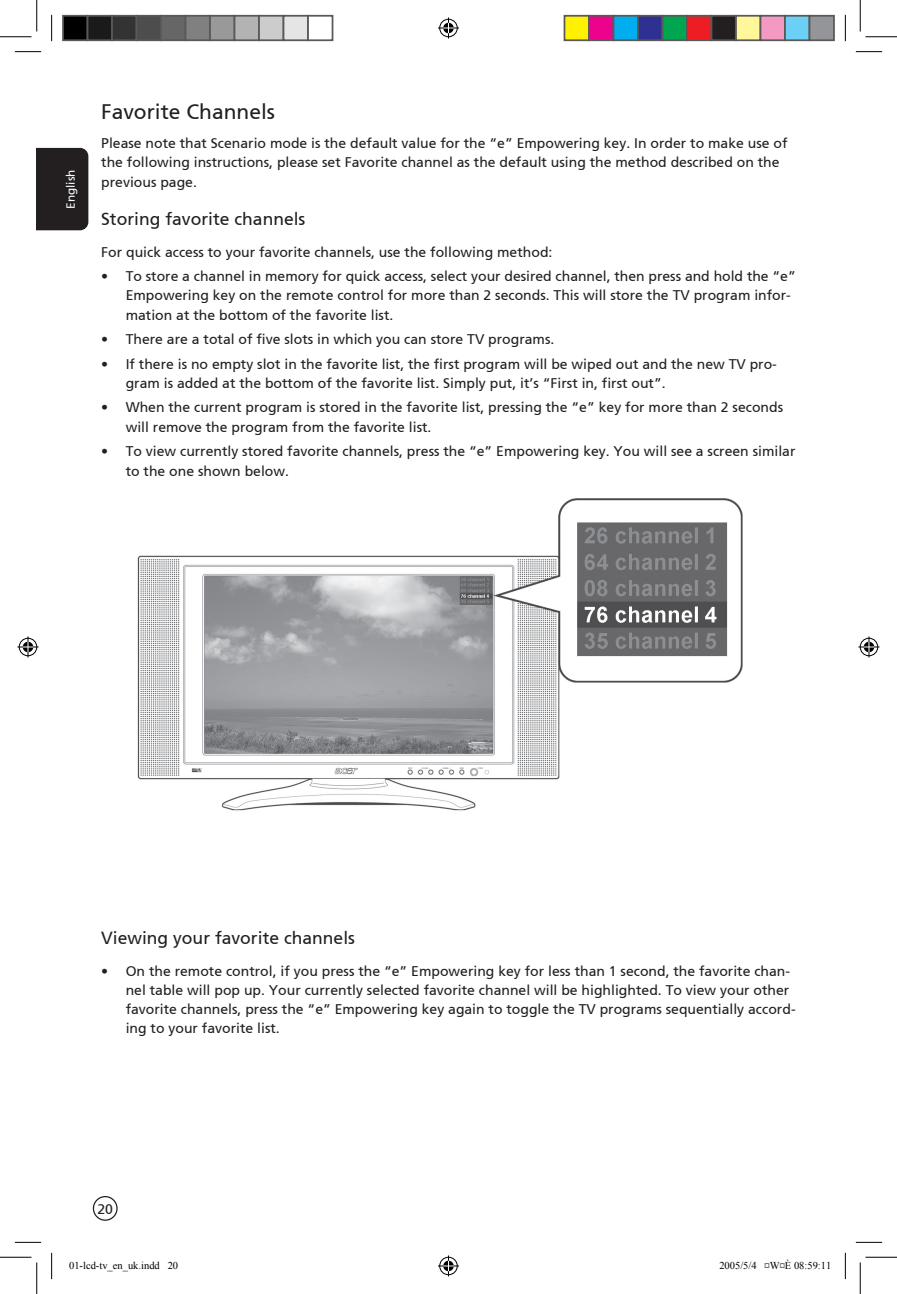
<style>
.page{position:relative;width:897px;height:1294px;background:#fff}
.page>*{position:absolute;margin:0;border:0;box-sizing:border-box;transform-origin:0 0}
.t1{font:21px "Frutiger Roman";color:#231f20}
.t2{font:17.5px "Frutiger Roman";color:#231f20}
.t3{font:14px/19.2px "Frutiger Roman";color:#231f20}
.t4{font:11.72px "Frutiger Roman";color:#fff}
.t5{font:10.5px "Times New Roman";color:#000}
</style>
<div class="page">
<div style="left:37px;top:148px;width:51px;height:82px;background:#231f20"></div>
<div style="left:93px;top:1196px;width:25px;height:25px;border:1px solid #231f20;border-radius:50%"></div>
<img style="left:137px;top:498px;width:606px;height:313px">
<svg style="left:15px;top:51px;width:26px;height:1px"></svg>
<svg style="left:856px;top:51px;width:26px;height:1px"></svg>
<svg style="left:15px;top:1242px;width:26px;height:1px"></svg>
<svg style="left:856px;top:1242px;width:26px;height:1px"></svg>
<svg style="left:51px;top:15px;width:1px;height:26px"></svg>
<svg style="left:51px;top:1253px;width:1px;height:26px"></svg>
<svg style="left:845px;top:15px;width:1px;height:26px"></svg>
<svg style="left:845px;top:1253px;width:1px;height:26px"></svg>
<hr style="left:0;top:36px;width:32px;height:1px;background:#000">
<hr style="left:865px;top:36px;width:32px;height:1px;background:#000">
<hr style="left:0;top:1257px;width:32px;height:1px;background:#000">
<hr style="left:865px;top:1257px;width:32px;height:1px;background:#000">
<hr style="left:36px;top:0;width:1px;height:32px;background:#000">
<hr style="left:36px;top:1262px;width:1px;height:32px;background:#000">
<hr style="left:860px;top:0;width:1px;height:32px;background:#000">
<hr style="left:860px;top:1262px;width:1px;height:32px;background:#000">
<svg style="left:438px;top:18px;width:21px;height:21px"></svg>
<svg style="left:438px;top:1255px;width:21px;height:21px"></svg>
<svg style="left:18px;top:636px;width:21px;height:21px"></svg>
<svg style="left:858px;top:636px;width:21px;height:21px"></svg>
<div style="left:63px;top:16px;width:25px;height:24px;background:#000"></div>
<div style="left:62px;top:15px;width:26px;height:26px;border:2px solid #595959"></div>
<div style="left:88px;top:16px;width:24px;height:24px;background:#1a1a1a"></div>
<div style="left:87px;top:15px;width:26px;height:26px;border:2px solid #595959"></div>
<div style="left:112px;top:16px;width:25px;height:24px;background:#333"></div>
<div style="left:111px;top:15px;width:26px;height:26px;border:2px solid #595959"></div>
<div style="left:137px;top:16px;width:24px;height:24px;background:#4d4d4d"></div>
<div style="left:136px;top:15px;width:26px;height:26px;border:2px solid #595959"></div>
<div style="left:161px;top:16px;width:25px;height:24px;background:#666"></div>
<div style="left:160px;top:15px;width:26px;height:26px;border:2px solid #595959"></div>
<div style="left:186px;top:16px;width:24px;height:24px;background:#808080"></div>
<div style="left:185px;top:15px;width:26px;height:26px;border:2px solid #595959"></div>
<div style="left:210px;top:16px;width:25px;height:24px;background:#999"></div>
<div style="left:209px;top:15px;width:26px;height:26px;border:2px solid #595959"></div>
<div style="left:235px;top:16px;width:24px;height:24px;background:#b3b3b3"></div>
<div style="left:234px;top:15px;width:26px;height:26px;border:2px solid #595959"></div>
<div style="left:259px;top:16px;width:25px;height:24px;background:#ccc"></div>
<div style="left:258px;top:15px;width:26px;height:26px;border:2px solid #595959"></div>
<div style="left:284px;top:16px;width:24px;height:24px;background:#e5e5e5"></div>
<div style="left:283px;top:15px;width:26px;height:26px;border:2px solid #595959"></div>
<div style="left:307px;top:15px;width:26px;height:26px;border:2px solid #595959"></div>
<div style="left:564px;top:16px;width:25px;height:24px;background:#fff101"></div>
<div style="left:564px;top:15px;width:26px;height:26px;border:2px solid #595959"></div>
<div style="left:589px;top:16px;width:24px;height:24px;background:#ed028c"></div>
<div style="left:588px;top:15px;width:26px;height:26px;border:2px solid #595959"></div>
<div style="left:613px;top:16px;width:25px;height:24px;background:#00aeef"></div>
<div style="left:613px;top:15px;width:26px;height:26px;border:2px solid #595959"></div>
<div style="left:638px;top:16px;width:24px;height:24px;background:#2e3092"></div>
<div style="left:637px;top:15px;width:26px;height:26px;border:2px solid #595959"></div>
<div style="left:662px;top:16px;width:25px;height:24px;background:#00a54f"></div>
<div style="left:662px;top:15px;width:26px;height:26px;border:2px solid #595959"></div>
<div style="left:687px;top:16px;width:24px;height:24px;background:#ee1d23"></div>
<div style="left:686px;top:15px;width:26px;height:26px;border:2px solid #595959"></div>
<div style="left:711px;top:16px;width:25px;height:24px;background:#231f20"></div>
<div style="left:711px;top:15px;width:26px;height:26px;border:2px solid #595959"></div>
<div style="left:736px;top:16px;width:24px;height:24px;background:#fff79a"></div>
<div style="left:735px;top:15px;width:26px;height:26px;border:2px solid #595959"></div>
<div style="left:760px;top:16px;width:25px;height:24px;background:#f499c2"></div>
<div style="left:760px;top:15px;width:26px;height:26px;border:2px solid #595959"></div>
<div style="left:785px;top:16px;width:24px;height:24px;background:#6bcff6"></div>
<div style="left:784px;top:15px;width:26px;height:26px;border:2px solid #595959"></div>
<div style="left:809px;top:16px;width:25px;height:24px;background:#939598"></div>
<div style="left:809px;top:15px;width:26px;height:26px;border:2px solid #595959"></div>
<p class="t4" style="left:64px;top:209px;width:41px;rotate:-90deg">English</p>
<h1 class="t1" style="left:101px;top:99px;width:175px">Favorite Channels</h1>
<p class="t3" style="left:101px;top:134px;width:688px">Please note that Scenario mode is the default value for the “e” Empowering key. In order to make use of the following instructions, please set Favorite channel as the default using the method described on the previous page.</p>
<p class="t2" style="left:101px;top:208px;width:206px">Storing favorite channels</p>
<p class="t3" style="left:101px;top:242px;width:453px">For quick access to your favorite channels, use the following method:</p>
<p class="t3" style="left:126px;top:267px;width:672px;text-indent:-24px">• To store a channel in memory for quick access, select your desired channel, then press and hold the “e”<br>Empowering key on the remote control for more than 2 seconds. This will store the TV program infor&shy;mation at the bottom of the favorite list.</p>
<p class="t3" style="left:101px;top:330px;width:455px">• There are a total of five slots in which you can store TV programs.</p>
<p class="t3" style="left:126px;top:354px;width:653px;text-indent:-24px">• If there is no empty slot in the favorite list, the first program will be wiped out and the new TV pro&shy;gram is added at the bottom of the favorite list. Simply put, it’s “First in, first out”.</p>
<p class="t3" style="left:126px;top:398px;width:659px;text-indent:-24px">• When the current program is stored in the favorite list, pressing the “e” key for more than 2 seconds will remove the program from the favorite list.</p>
<p class="t3" style="left:126px;top:441px;width:671px;line-height:20.1px;text-indent:-24px">• To view currently stored favorite channels, press the “e” Empowering key. You will see a screen similar to the one shown below.</p>
<p class="t2" style="left:101px;top:927px;width:255px">Viewing your favorite channels</p>
<p class="t3" style="left:126px;top:961px;width:671px;text-indent:-24px">• On the remote control, if you press the “e” Empowering key for less than 1 second, the favorite chan&shy;nel table will pop up. Your currently selected favorite channel will be highlighted. To view your other favorite channels, press the “e” Empowering key again to toggle the TV programs sequentially accord&shy;ing to your favorite list.</p>
<p class="t3" style="left:97px;top:1199px;width:17px">20</p>
<p class="t5" style="left:69px;top:1258px;width:111px">01-lcd-tv_en_uk.indd 20</p>
<p class="t5" style="left:719px;top:1258px;width:114px">2005/5/4 ¤W¤È 08:59:11</p>
</div>
